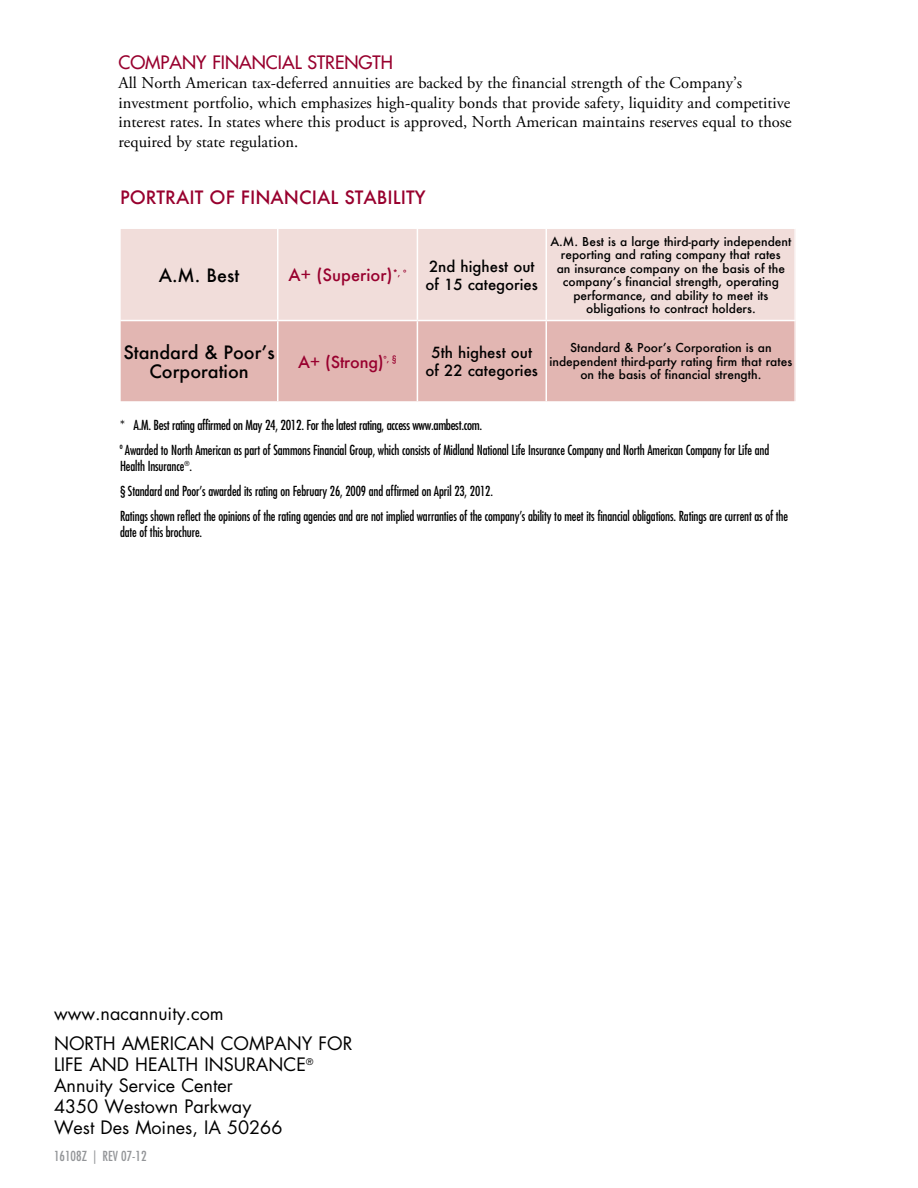
<style>
.page{position:relative;width:918px;height:1188px;background:#fff}
.page>*{position:absolute;margin:0;border:0;box-sizing:border-box;transform-origin:0 0}
.t1{font:18px/21px "Futura Std";color:#000}
.t2{font:500 18px/19.5px "Futura";color:#000;text-align:center}
.t3{font:500 18px "Futura";color:#98002e}
.t4{font:500 18px "Futura Std";color:#98002e}
.t5{font:16.5px/19.5px "Adobe Garamond Pro";color:#000}
.t6{font:500 16.5px "Futura";color:#98002e}
.t7{font:500 16.2px "Futura";color:#98002e}
.t8{font:500 15px/18px "Futura";color:#000}
.t9{font:condensed 13.5px/24.9px "Futura Std";letter-spacing:-.01em;color:#000;scale:.95 1}
.t10{font:condensed 13.5px/24.9px "Futura Std";letter-spacing:-.01em;color:#000}
.t11{font:condensed 13.5px "Futura Std";color:#939598}
.t12{font:500 12px/13.5px "Futura";color:#000;text-align:center}
.t13{font:9px "Futura Std";color:#000}
</style>
<div class="page">
<div style="left:122px;top:229px;width:674px;height:91px;background:#f1ddda"></div>
<div style="left:122px;top:321px;width:674px;height:80px;background:#e2b6b2"></div>
<hr style="left:277px;top:229px;width:1px;height:91px;background:#fff">
<hr style="left:417px;top:229px;width:1px;height:91px;background:#fff">
<hr style="left:546px;top:229px;width:1px;height:91px;background:#fff">
<hr style="left:277px;top:321px;width:1px;height:80px;background:#fff">
<hr style="left:417px;top:321px;width:1px;height:80px;background:#fff">
<hr style="left:546px;top:321px;width:1px;height:80px;background:#fff">
<div style="left:120px;top:228px;width:675px;height:178px;border:1px solid #fff"></div>
<h1 class="t4" style="left:118px;top:51px;width:274px">COMPANY FINANCIAL STRENGTH</h1>
<p class="t5" style="left:118px;top:74px;width:675px">All North American tax-deferred annuities are backed by the financial strength of the Company’s investment portfolio, which emphasizes high-quality bonds that provide safety, liquidity and competitive interest rates. In states where this product is approved, North American maintains reserves equal to those required by state regulation.</p>
<h1 class="t3" style="left:120px;top:185px;width:307px">Portrait of Financ ial Stab ility</h1>
<h1 class="t2" style="left:159px;top:265px;width:82px">A.M. Best</h1>
<h2 class="t6" style="left:289px;top:264px;width:119px">A+ (Superior)<sup>*,</sup> <sup>º</sup></h2>
<p class="t8" style="left:426px;top:257px;width:114px">2nd highest out of 15 categories</p>
<p class="t12" style="left:550px;top:235px;width:243px">A.M. Best is a large third-party independent reporting and rating company that rates<br>an insurance company on the basis of the company’s financial strength, operating performance, and ability to meet its obligations to contract holders.</p>
<h1 class="t2" style="left:123px;top:342px;width:153px">Standard &amp; Poor’s<br>Corporation</h1>
<h3 class="t7" style="left:298px;top:350px;width:100px">A+ (Strong)<sup>º,</sup> <sup>§</sup></h3>
<p class="t8" style="left:426px;top:343px;width:114px;text-align:center">5th highest out of 22 categories</p>
<p class="t12" style="left:550px;top:341px;width:244px">Standard &amp; Poor’s Corporation is an independent third-party rating firm that rates on the basis of financial strength.</p>
<p class="t10" style="left:120px;top:412px;width:651px">* A.M. Best rating affirmed on May 24, 2012. For the latest rating, access www.ambest.com.<br>º Awarded to North American as part of Sammons Financial Group, which consists of Midland National Life Insurance Company and North American Company for Life and</p>
<p class="t9" style="left:120px;top:453px;width:705px">Health Insurance<sup>®</sup>.<br>§ Standard and Poor’s awarded its rating on February 26, 2009 and affirmed on April 23, 2012.<br>Ratings shown reflect the opinions of the rating agencies and are not implied warranties of the company’s ability to meet its financial obligations. Ratings are current as of the</p>
<p class="t9" style="left:120px;top:519px;width:88px">date of this brochure.</p>
<h1 class="t1" style="left:54px;top:999px;width:300px;line-height:29.7px">www.nacannuity.com<br>NORTH AMERICAN COMPANY FOR</h1>
<h1 class="t1" style="left:54px;top:1054px;width:205px">LIFE AND HEALTH Insurance</h1>
<p class="t13" style="left:306px;top:1056px;width:9px">®</p>
<h1 class="t1" style="left:54px;top:1075px;width:230px">Annuity Service Center<br>4350 Westown Parkway<br>West Des Moines, IA 50266</h1>
<p class="t11" style="left:54px;top:1148px;width:94px">16108Z | REV 07-12</p>
</div>
